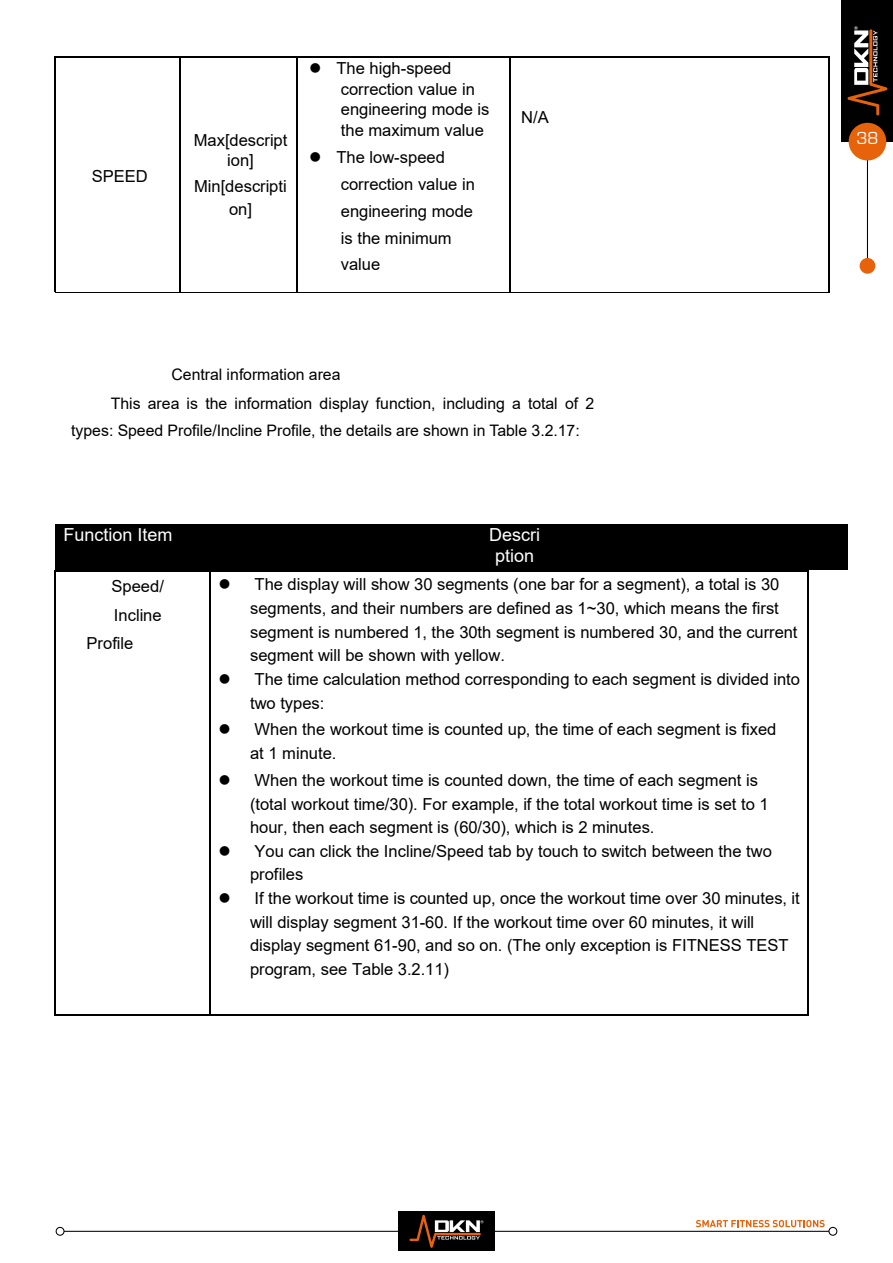
<style>
.page{position:relative;width:893px;height:1263px;background:#fff}
.page>*{position:absolute;margin:0;border:0;box-sizing:border-box;transform-origin:0 0}
.t1{font:18px/20.5px "Arial";color:#fff;text-align:center}
.t2{font:18px "Eurostar";color:#fff}
.t3{font:16.5px/23.7px "Arial";color:#000}
.t4{font:15.9px/28.7px "Arial";color:#000}
</style>
<div class="page">
<hr style="left:60px;top:1231px;width:773px;height:1px;background:#000">
<svg style="left:56px;top:1227px;width:9px;height:9px"></svg>
<div style="left:398px;top:1212px;width:97px;height:39px;background:#000"></div>
<svg style="left:409px;top:1215px;width:74px;height:33px"></svg>
<svg style="left:696px;top:1220px;width:141px;height:16px"></svg>
<div style="left:842px;top:0;width:51px;height:142px;background:#000"></div>
<svg style="left:847px;top:26px;width:40px;height:90px"></svg>
<hr style="left:867px;top:145px;width:1px;height:127px;background:#000">
<div style="left:849px;top:123px;width:37px;height:37px;background:#e6630c;border-radius:50%"></div>
<div style="left:860px;top:258px;width:15px;height:16px;background:#e6630c;border-radius:50%"></div>
<hr style="left:56px;top:57px;width:123px;height:1px;background:#000">
<hr style="left:180px;top:57px;width:116px;height:1px;background:#000">
<hr style="left:297px;top:57px;width:212px;height:1px;background:#000">
<hr style="left:510px;top:57px;width:318px;height:1px;background:#000">
<hr style="left:55px;top:58px;width:1px;height:234px;background:#000">
<hr style="left:55px;top:292px;width:124px;height:1px;background:#000">
<hr style="left:179px;top:58px;width:1px;height:234px;background:#000">
<hr style="left:180px;top:292px;width:116px;height:1px;background:#000">
<hr style="left:296px;top:58px;width:1px;height:234px;background:#000">
<hr style="left:297px;top:292px;width:212px;height:1px;background:#000">
<hr style="left:509px;top:58px;width:1px;height:234px;background:#000">
<hr style="left:510px;top:292px;width:318px;height:1px;background:#000">
<hr style="left:828px;top:58px;width:2px;height:234px;background:#000">
<div style="left:55px;top:525px;width:127px;height:45px;background:#000"></div>
<div style="left:182px;top:525px;width:665px;height:45px;background:#000"></div>
<hr style="left:57px;top:570px;width:125px;height:1px;background:#000">
<svg style="left:182px;top:570px;width:29px;height:1px"></svg>
<hr style="left:211px;top:570px;width:596px;height:1px;background:#000">
<hr style="left:55px;top:571px;width:1px;height:444px;background:#000">
<hr style="left:56px;top:1015px;width:154px;height:1px;background:#000">
<hr style="left:210px;top:571px;width:1px;height:444px;background:#000">
<hr style="left:211px;top:1015px;width:596px;height:1px;background:#000">
<hr style="left:807px;top:571px;width:1px;height:444px;background:#000">
<p class="t3" style="left:92px;top:164px;width:57px">SPEED</p>
<p class="t3" style="left:194px;top:129px;width:95px;line-height:20.5px;text-align:center">Max[descript ion]</p>
<p class="t3" style="left:194px;top:174px;width:94px;text-align:center">Min[descripti on]</p>
<p class="t3" style="left:341px;top:58px;width:150px;line-height:20.4px;text-indent:-31px">⚫ The high-speed correction value in engineering mode is the maximum value</p>
<p class="t3" style="left:341px;top:144px;width:136px;line-height:26.8px;text-indent:-31px">⚫ The low-speed correction value in engineering mode is the minimum value</p>
<p class="t3" style="left:521px;top:106px;width:29px">N/A</p>
<p class="t4" style="left:111px;top:360px;width:485px;text-indent:61px">Central information area<br>This area is the information display function, including a total of 2</p>
<p class="t4" style="left:71px;top:416px;width:510px">types: Speed Profile/Incline Profile, the details are shown in Table 3.2.17:</p>
<p class="t1" style="left:63px;top:524px;width:111px">Function Item</p>
<p class="t1" style="left:489px;top:524px;width:53px">Descri ption</p>
<p class="t3" style="left:112px;top:575px;width:54px">Speed/</p>
<p class="t3" style="left:114px;top:603px;width:49px">Incline</p>
<p class="t3" style="left:87px;top:631px;width:48px">Profile</p>
<p class="t3" style="left:250px;top:573px;width:549px">The display will show 30 segments (one bar for a segment), a total is 30 segments, and their numbers are defined as 1~30, which means the first segment is numbered 1, the 30th segment is numbered 30, and the current segment will be shown with yellow.</p>
<p class="t3" style="left:250px;top:667px;width:551px">The time calculation method corresponding to each segment is divided into two types:</p>
<p class="t3" style="left:250px;top:718px;width:528px">When the workout time is counted up, the time of each segment is fixed at 1 minute.</p>
<p class="t3" style="left:250px;top:768px;width:520px">When the workout time is counted down, the time of each segment is (total workout time/30). For example, if the total workout time is set to 1 hour, then each segment is (60/30), which is 2 minutes.</p>
<p class="t3" style="left:250px;top:839px;width:523px">You can click the Incline/Speed tab by touch to switch between the two profiles</p>
<p class="t3" style="left:250px;top:886px;width:551px">If the workout time is counted up, once the workout time over 30 minutes, it will display segment 31-60. If the workout time over 60 minutes, it will display segment 61-90, and so on. (The only exception is FITNESS TEST program, see Table 3.2.11)</p>
<p class="t2" style="left:856px;top:127px;width:24px">38</p>
</div>
